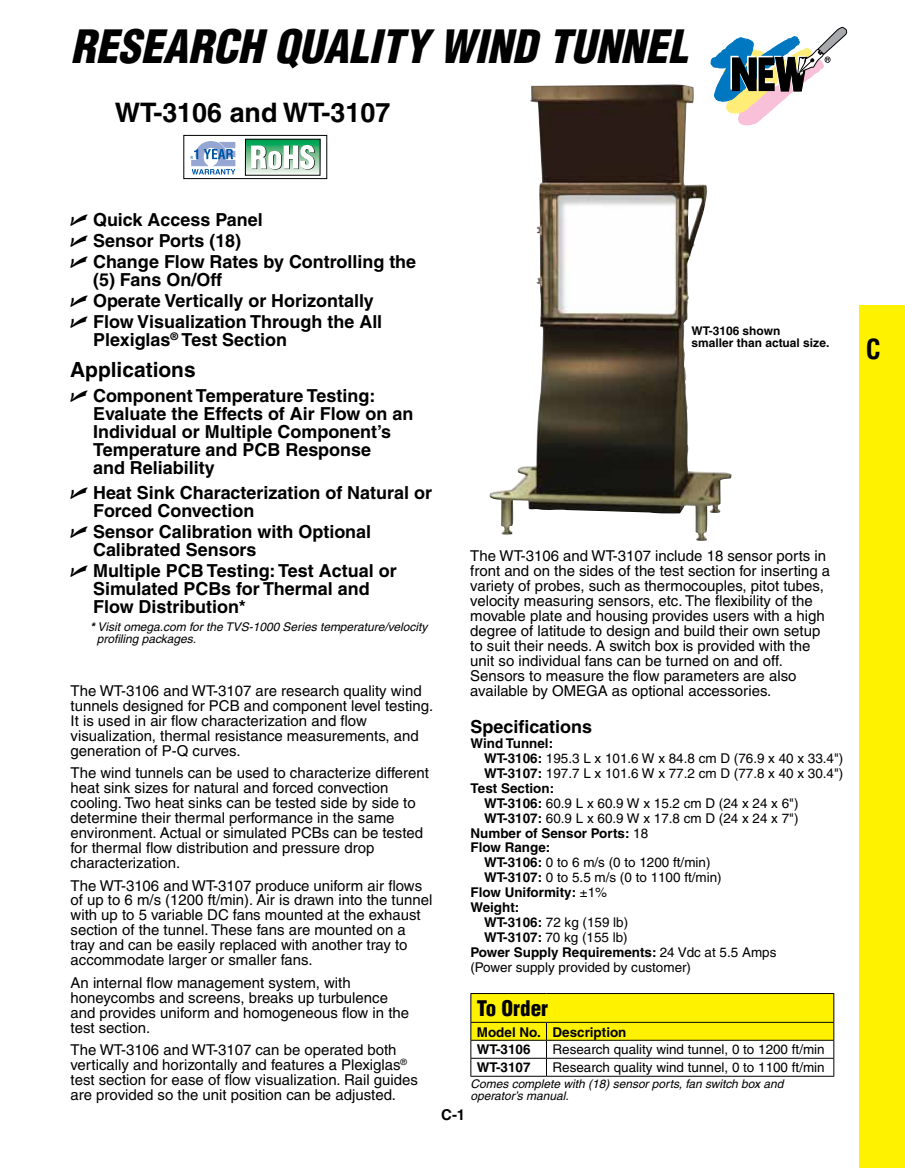
<style>
.page{position:relative;width:905px;height:1168px;background:#fff}
.page>*{position:absolute;margin:0;border:0;box-sizing:border-box;transform-origin:0 0}
.t1{font:italic 900 condensed 44.85px "Helvetica";color:#000}
.t2{font:700 26.85px "Helvetica";color:#000}
.t3{font:700 condensed 26.85px "Helvetica";color:#000}
.t4{font:900 condensed 21px "Helvetica";color:#000}
.t5{font:700 20.85px "Helvetica";color:#000}
.t6{font:700 18px/18px "Helvetica";color:#000}
.t7{font:15px/15px "Helvetica";color:#000}
.t8{font:700 15px "Helvetica";color:#000}
.t9{font:13.5px "Helvetica";color:#000}
.t10{font:700 13.5px/18px "Helvetica";color:#000}
.t11{font:italic 12px/12px "Helvetica";color:#000}
.t12{font:700 12px/12px "Helvetica";color:#000}
.s1{font-family:"Universal Newswith Comm Pi";font-weight:400}
.s2{font-weight:700}
.s3{font-weight:400}
</style>
<div class="page">
<div style="left:859px;top:305px;width:45px;height:863px;background:#fff200"></div>
<svg style="left:710px;top:27px;width:137px;height:99px"></svg>
<hr style="left:470px;top:1076px;width:76px;height:1px;background:#000">
<hr style="left:470px;top:993px;width:76px;height:1px;background:#000">
<hr style="left:546px;top:993px;width:288px;height:1px;background:#000">
<svg style="left:470px;top:994px;width:364px;height:82px"></svg>
<hr style="left:546px;top:1076px;width:288px;height:1px;background:#000">
<img style="left:489px;top:85px;width:242px;height:456px">
<div style="left:183px;top:135px;width:144px;height:44px;border:1px solid #000"></div>
<svg style="left:247px;top:141px;width:71px;height:33px"></svg>
<div style="left:245px;top:139px;width:75px;height:37px;border:1px solid #000"></div>
<svg style="left:251px;top:145px;width:64px;height:25px"></svg>
<svg style="left:191px;top:141px;width:44px;height:33px"></svg>
<h1 class="t1" style="left:71px;top:18px;width:596px">RESEARCH QUALITY WIND TUNNEL</h1>
<h2 class="t2" style="left:115px;top:96px;width:277px">WT-3106 and WT-3107</h2>
<p class="t6" style="left:70px;top:209px;width:347px;line-height:21px"><span class="s1">U</span> Quick Access Panel<br><span class="s1">U</span> Sensor Ports (18)<br><span class="s1">U</span> Change Flow Rates by Controlling the</p>
<p class="t6" style="left:70px;top:269px;width:314px;line-height:21px;text-indent:23px">(5) Fans On/Off<br><span class="s1">U</span> Operate Vertically or Horizontally<br><span class="s1">U</span> Flow Visualization Through the All</p>
<p class="t6" style="left:93px;top:330px;width:195px">Plexiglas<sup>®</sup> Test Section</p>
<h3 class="t5" style="left:70px;top:356px;width:127px">Applications</h3>
<p class="t6" style="left:93px;top:386px;width:322px;text-indent:-23px"><span class="s1">U</span> Component Temperature Testing:<br>Evaluate the Effects of Air Flow on an<br>Individual or Multiple Component’s<br>Temperature and PCB Response<br>and Reliability</p>
<p class="t6" style="left:93px;top:484px;width:340px;text-indent:-23px"><span class="s1">U</span> Heat Sink Characterization of Natural or<br>Forced Convection</p>
<p class="t6" style="left:93px;top:522px;width:280px;text-indent:-23px"><span class="s1">U</span> Sensor Calibration with Optional<br>Calibrated Sensors</p>
<p class="t6" style="left:93px;top:561px;width:305px;text-indent:-23px"><span class="s1">U</span> Multiple PCB Testing: Test Actual or<br>Simulated PCBs for Thermal and<br>Flow Distribution*</p>
<p class="t11" style="left:97px;top:621px;width:332px;text-indent:-7px"><span class="s2">*</span> Visit omega.com for the TVS-1000 Series temperature/velocity profiling packages.</p>
<p class="t7" style="left:71px;top:683px;width:364px">The WT-3106 and WT-3107 are research quality wind tunnels designed for PCB and component level testing.<br>It is used in air flow characterization and flow visualization, thermal resistance measurements, and generation of P-Q curves.</p>
<p class="t7" style="left:71px;top:765px;width:360px">The wind tunnels can be used to characterize different heat sink sizes for natural and forced convection cooling. Two heat sinks can be tested side by side to determine their thermal performance in the same environment. Actual or simulated PCBs can be tested for thermal flow distribution and pressure drop characterization.</p>
<p class="t7" style="left:71px;top:877px;width:363px">The WT-3106 and WT-3107 produce uniform air flows of up to 6 m/s (1200 ft/min). Air is drawn into the tunnel with up to 5 variable DC fans mounted at the exhaust section of the tunnel. These fans are mounted on a tray and can be easily replaced with another tray to accommodate larger or smaller fans.</p>
<p class="t7" style="left:71px;top:975px;width:340px">An internal flow management system, with honeycombs and screens, breaks up turbulence and provides uniform and homogeneous flow in the test section.</p>
<p class="t7" style="left:71px;top:1042px;width:349px">The WT-3106 and WT-3107 can be operated both vertically and horizontally and features a Plexiglas<sup>® </sup>test section for ease of flow visualization. Rail guides are provided so the unit position can be adjusted.</p>
<p class="t12" style="left:691px;top:325px;width:139px">WT-3106 shown<br>smaller than actual size.</p>
<p class="t7" style="left:470px;top:548px;width:361px">The WT-3106 and WT-3107 include 18 sensor ports in front and on the sides of the test section for inserting a variety of probes, such as thermocouples, pitot tubes, velocity measuring sensors, etc. The flexibility of the movable plate and housing provides users with a high degree of latitude to design and build their own setup to suit their needs. A switch box is provided with the unit so individual fans can be turned on and off.<br>Sensors to measure the flow parameters are also available by Omega as optional accessories.</p>
<p class="t6" style="left:470px;top:717px;width:123px">Specifications</p>
<p class="t10" style="left:470px;top:734px;width:84px">Wind Tunnel:</p>
<p class="t9" style="left:484px;top:750px;width:361px"><span class="s2">WT-3106:</span> 195.3 L x 101.6 W x 84.8 cm D (76.9 x 40 x 33.4")</p>
<p class="t9" style="left:484px;top:765px;width:361px"><span class="s2">WT-3107:</span> 197.7 L x 101.6 W x 77.2 cm D (77.8 x 40 x 30.4")</p>
<p class="t10" style="left:470px;top:779px;width:85px">Test Section:</p>
<p class="t9" style="left:484px;top:795px;width:316px"><span class="s2">WT-3106:</span> 60.9 L x 60.9 W x 15.2 cm D (24 x 24 x 6")</p>
<p class="t9" style="left:484px;top:810px;width:316px"><span class="s2">WT-3107:</span> 60.9 L x 60.9 W x 17.8 cm D (24 x 24 x 7")</p>
<p class="t10" style="left:470px;top:823px;width:179px">Number of Sensor Ports: <span class="s3">18</span></p>
<p class="t10" style="left:470px;top:838px;width:81px">Flow Range:</p>
<p class="t9" style="left:484px;top:855px;width:228px"><span class="s2">WT-3106:</span> 0 to 6 m/s (0 to 1200 ft/min)</p>
<p class="t9" style="left:484px;top:870px;width:239px"><span class="s2">WT-3107:</span> 0 to 5.5 m/s (0 to 1100 ft/min)</p>
<p class="t10" style="left:470px;top:883px;width:138px">Flow Uniformity: <span class="s3">±1%</span></p>
<p class="t10" style="left:470px;top:898px;width:50px">Weight:</p>
<p class="t9" style="left:484px;top:914px;width:146px"><span class="s2">WT-3106:</span> 72 kg (159 lb)</p>
<p class="t9" style="left:484px;top:929px;width:145px"><span class="s2">WT-3107:</span> 70 kg (155 lb)</p>
<p class="t10" style="left:470px;top:943px;width:307px">Power Supply Requirements: <span class="s3">24 Vdc at 5.5 Amps</span></p>
<p class="t9" style="left:470px;top:959px;width:222px">(Power supply provided by customer)</p>
<h3 class="t4" style="left:477px;top:995px;width:73px">To Order</h3>
<p class="t10" style="left:477px;top:1022px;width:151px">Model No. Description<br>WT-3106</p>
<p class="t9" style="left:552px;top:1042px;width:274px">Research quality wind tunnel, 0 to 1200 ft/min</p>
<p class="t8" style="left:441px;top:1105px;width:26px">C-1</p>
<p class="t10" style="left:477px;top:1058px;width:55px">WT-3107</p>
<p class="t9" style="left:552px;top:1060px;width:274px">Research quality wind tunnel, 0 to 1100 ft/min</p>
<p class="t11" style="left:470px;top:1077px;width:314px">Comes complete with (18) sensor ports, fan switch box and operator’s manual.</p>
<h2 class="t3" style="left:866px;top:332px;width:16px">C</h2>
</div>
